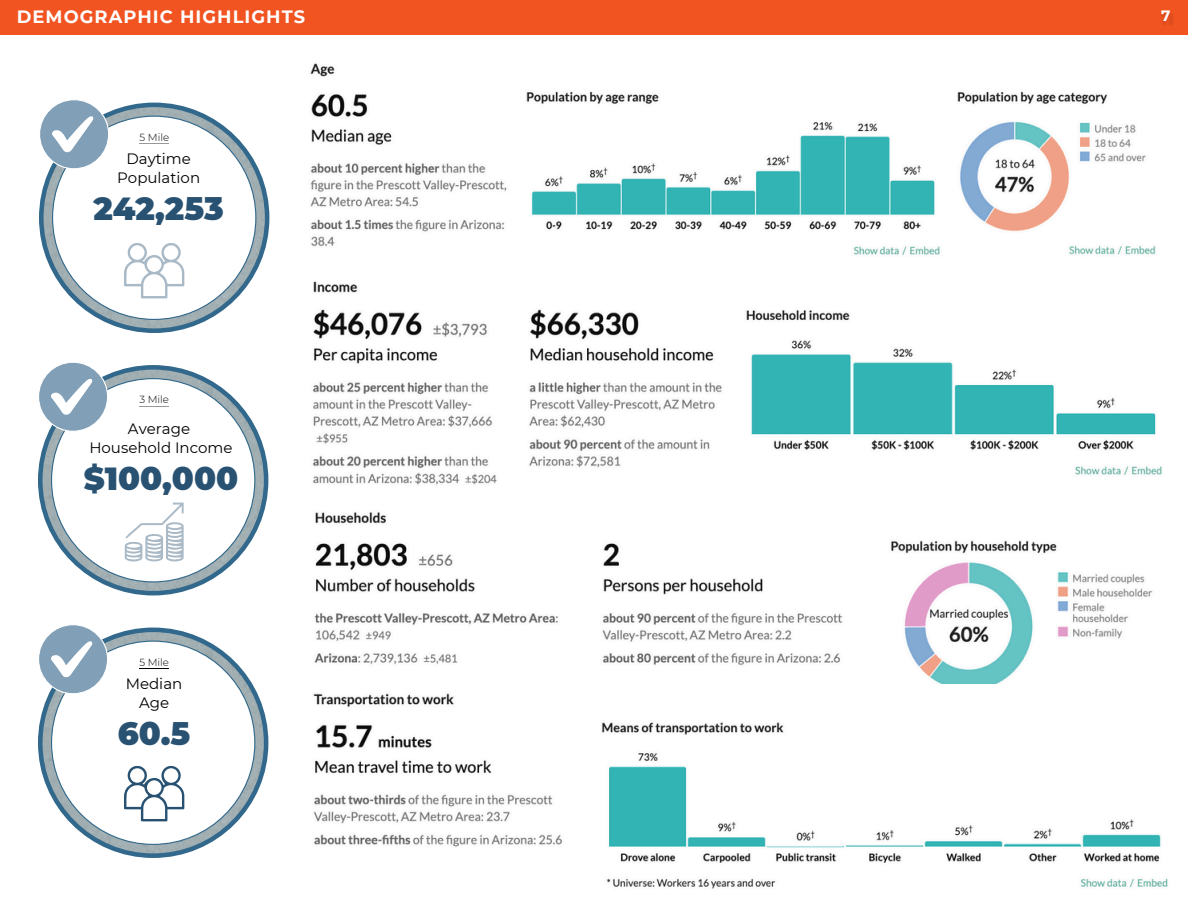
<style>
.page{position:relative;width:1188px;height:918px;background:#fff}
.page>*{position:absolute;margin:0;border:0;box-sizing:border-box;transform-origin:0 0}
.t1{font:900 31.95px "Montserrat";color:#295272}
.t2{font:700 17.85px "Montserrat";letter-spacing:.06em;color:#fff}
.t3{font:15px/19.2px "Montserrat";color:#000;text-align:center}
.t4{font:700 15px "Montserrat";color:#fff}
.t5{font:300 10.2px "Montserrat";color:#000}
</style>
<div class="page">
<div style="left:0;top:0;width:1188px;height:34px;background:#f15421"></div>
<svg style="left:101px;top:164px;width:168px;height:169px"></svg>
<svg style="left:39px;top:100px;width:217px;height:220px"></svg>
<svg style="left:99px;top:426px;width:169px;height:169px"></svg>
<svg style="left:38px;top:362px;width:217px;height:220px"></svg>
<svg style="left:100px;top:689px;width:168px;height:169px"></svg>
<svg style="left:38px;top:625px;width:217px;height:220px"></svg>
<hr style="left:139px;top:669px;width:30px;height:1px;background:#000">
<img style="left:310px;top:63px;width:846px;height:192px">
<img style="left:312px;top:281px;width:850px;height:204px">
<img style="left:314px;top:512px;width:839px;height:172px">
<img style="left:313px;top:693px;width:855px;height:196px">
<h2 class="t2" style="left:17px;top:6px;width:290px">DEMOGRAPHIC HIGHLIGHTS</h2>
<p class="t5" style="left:140px;top:131px;width:31px">5 Mile</p>
<p class="t3" style="left:117px;top:149px;width:84px">Daytime<br>Population</p>
<p class="t1" style="left:93px;top:189px;width:132px">242,253</p>
<p class="t5" style="left:139px;top:394px;width:31px">3 Mile</p>
<h2 class="t3" style="left:89px;top:419px;width:145px">Average<br>Household Income</h2>
<h2 class="t1" style="left:84px;top:459px;width:156px">$100,000</h2>
<h2 class="t5" style="left:139px;top:656px;width:31px">5 Mile</h2>
<p class="t3" style="left:126px;top:674px;width:58px">Median<br>Age</p>
<p class="t1" style="left:118px;top:714px;width:74px">60.5</p>
<p class="t4" style="left:1161px;top:7px;width:11px">7</p>
</div>
